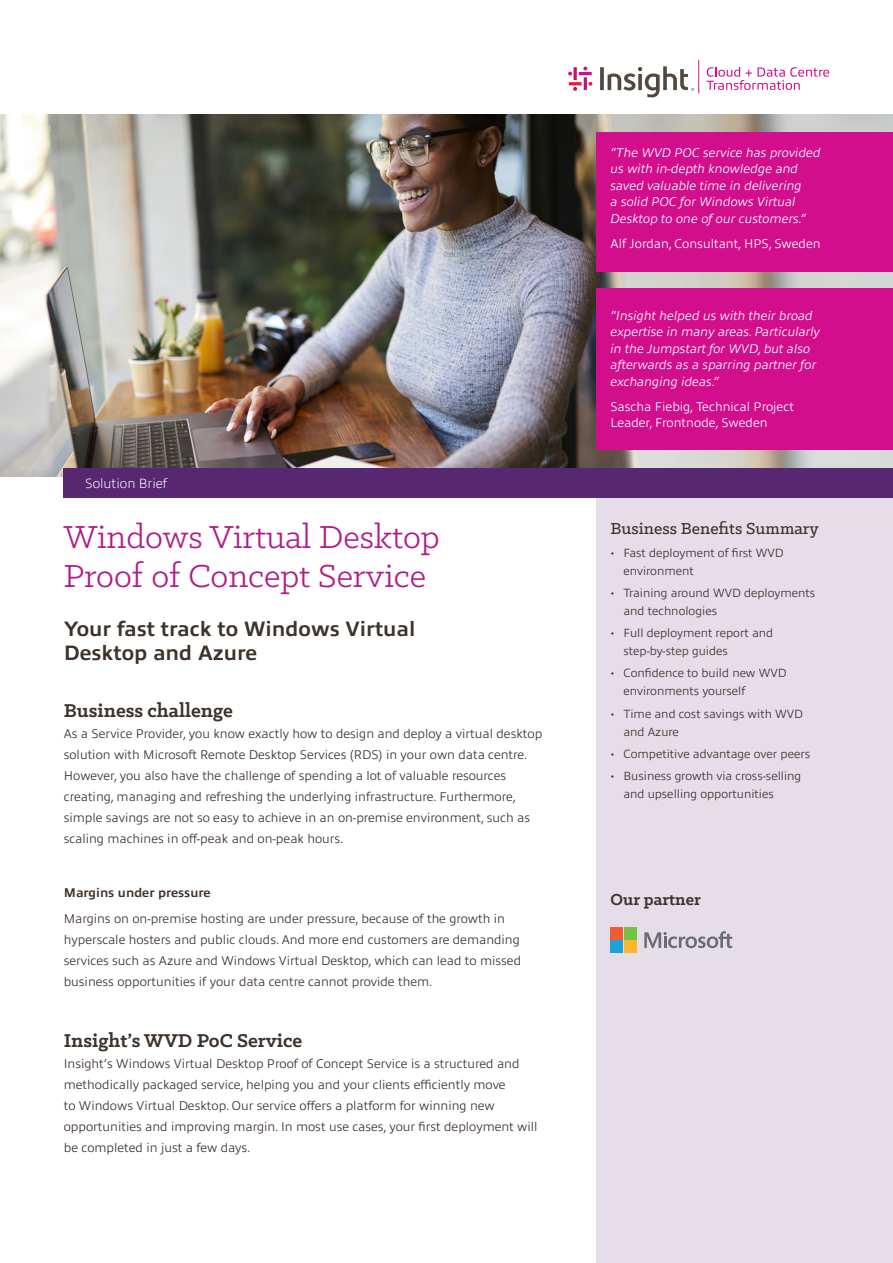
<style>
.page{position:relative;width:893px;height:1263px;background:#fff}
.page>*{position:absolute;margin:0;border:0;box-sizing:border-box;transform-origin:0 0}
.t1{font:36px/39px "Klinic Slab";color:#b11c89}
.t2{font:700 21px/24px "Allumi Pro";color:#3d322c}
.sub_header{font:700 21px "Klinic Slab";color:#3d322c}
.sub_header-2{font:500 18px "Klinic Slab";color:#3d322c}
.sub_header-3{font:700 18px "Klinic Slab";color:#3d322c}
.Intro_copy{font:200 13.5px "Allumi Pro";color:#fff}
.body_copy{font:300 12.75px/21px "Allumi Pro";color:#3d322c}
.body_copy-2{font:italic 300 12.75px/16.5px "Allumi Pro";color:#fff}
.body_copy-3{font:300 12.75px/16.5px "Allumi Pro";color:#fff}
.body_copy-4{font:700 12.75px "Allumi Pro";color:#3d322c}
.t3{font:300 12px/18px "Allumi Pro";color:#3d322c}
.s1{font-family:"Klinic Slab"}
</style>
<div class="page">
<img style="left:0;top:115px;width:893px;height:361px">
<div style="left:597px;top:498px;width:296px;height:765px;background:#e5dee9"></div>
<svg style="left:644px;top:931px;width:88px;height:17px"></svg>
<div style="left:611px;top:927px;width:12px;height:12px;background:#f15b31"></div>
<div style="left:624px;top:927px;width:13px;height:12px;background:#76c043"></div>
<div style="left:611px;top:941px;width:12px;height:12px;background:#219fd9"></div>
<div style="left:624px;top:941px;width:13px;height:12px;background:#fcb62b"></div>
<div style="left:64px;top:468px;width:829px;height:30px;background:#582772"></div>
<hr style="left:698px;top:60px;width:1px;height:33px;background:#d20e8c">
<svg style="left:568px;top:67px;width:24px;height:24px"></svg>
<svg style="left:600px;top:66px;width:94px;height:31px"></svg>
<svg style="left:706px;top:67px;width:123px;height:23px"></svg>
<div style="left:597px;top:132px;width:296px;height:139px;background:#d20e8c"></div>
<div style="left:597px;top:288px;width:296px;height:162px;background:#d20e8c"></div>
<p class="Intro_copy" style="left:85px;top:474px;width:84px">Solution Brief</p>
<p class="t1" style="left:64px;top:516px;width:377px">Windows Virtual Desktop<br>Proof of Concept Service</p>
<p class="t2" style="left:64px;top:615px;width:353px">Your fast track to Windows Virtual<br>Desktop and Azure</p>
<p class="sub_header" style="left:64px;top:696px;width:171px">Business challenge</p>
<p class="body_copy" style="left:64px;top:722px;width:480px">As a Service Provider, you know exactly how to design and deploy a virtual desktop solution with Microsoft Remote Desktop Services (RDS) in your own data centre.<br>However, you also have the challenge of spending a lot of valuable resources creating, managing and refreshing the underlying infrastructure. Furthermore, simple savings are not so easy to achieve in an on-premise environment, such as scaling machines in off-peak and on-peak hours.</p>
<p class="body_copy-4" style="left:64px;top:884px;width:148px">Margins under pressure</p>
<p class="body_copy" style="left:64px;top:907px;width:459px">Margins on on-premise hosting are under pressure, because of the growth in hyperscale hosters and public clouds. And more end customers are demanding services such as Azure and Windows Virtual Desktop, which can lead to missed business opportunities if your data centre cannot provide them.</p>
<p class="sub_header" style="left:64px;top:1027px;width:240px">Insight’s WVD PoC Service</p>
<p class="body_copy" style="left:64px;top:1052px;width:475px">Insight’s Windows Virtual Desktop Proof of Concept Service is a structured and methodically packaged service, helping you and your clients efficiently move<br>to Windows Virtual Desktop. Our service offers a platform for winning new opportunities and improving margin. In most use cases, your first deployment will be completed in just a few days.</p>
<p class="body_copy-2" style="left:611px;top:143px;width:212px">“The WVD POC service has provided us with in-depth knowledge and saved valuable time in delivering<br>a solid POC for Windows Virtual<br>Desktop to one of our customers.”</p>
<p class="body_copy-3" style="left:611px;top:234px;width:212px">Alf Jordan, Consultant, HPS, Sweden</p>
<p class="body_copy-2" style="left:611px;top:306px;width:211px">“Insight helped us with their broad expertise in many areas. Particularly in the Jumpstart for WVD, but also afterwards as a sparring partner for exchanging ideas.”</p>
<p class="body_copy-3" style="left:611px;top:397px;width:185px">Sascha Fiebig, Technical Project<br>Leader, Frontnode, Sweden</p>
<p class="sub_header-2" style="left:611px;top:517px;width:210px">Business Benefits Summary</p>
<p class="t3" style="left:623px;top:543px;width:162px;text-indent:-13px"><span class="s1">•</span> Fast deployment of first WVD environment</p>
<p class="t3" style="left:623px;top:583px;width:193px;text-indent:-13px"><span class="s1">•</span> Training around WVD deployments and technologies</p>
<p class="t3" style="left:623px;top:623px;width:151px;text-indent:-13px"><span class="s1">•</span> Full deployment report and step-by-step guides</p>
<p class="t3" style="left:623px;top:663px;width:165px;text-indent:-13px"><span class="s1">•</span> Confidence to build new WVD environments yourself</p>
<p class="t3" style="left:623px;top:704px;width:181px;text-indent:-13px"><span class="s1">•</span> Time and cost savings with WVD and Azure</p>
<p class="t3" style="left:611px;top:744px;width:201px"><span class="s1">•</span> Competitive advantage over peers</p>
<p class="t3" style="left:623px;top:766px;width:179px;text-indent:-13px"><span class="s1">•</span> Business growth via cross-selling and upselling opportunities</p>
<p class="sub_header-3" style="left:611px;top:887px;width:92px">Our partner</p>
</div>
